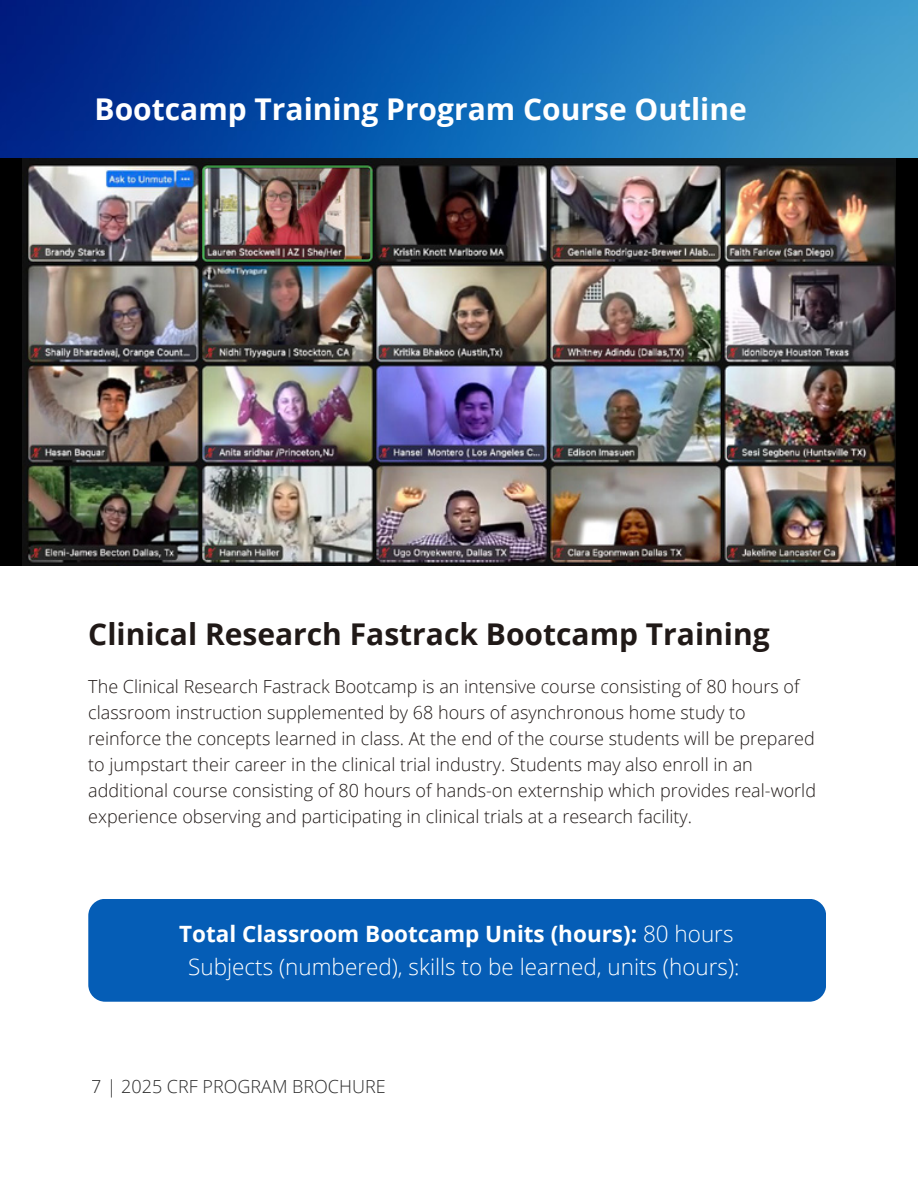
<style>
.page{position:relative;width:918px;height:1188px;background:#fff}
.page>*{position:absolute;margin:0;border:0;box-sizing:border-box;transform-origin:0 0}
.t1{font:700 30px "Open Sans";color:#201917}
.t2{font:700 30px "Open Sans";color:#fff}
.t3{font:300 22.5px/32.7px "Open Sans";color:#fff;text-align:center}
.t4{font:300 18px/25.8px "Open Sans";color:#201917}
.t5{font:300 18px "Open Sans";color:#080808}
.s1{font-weight:700}
</style>
<div class="page">
<div style="left:0;top:144px;width:918px;height:421px;background:#000"></div>
<img style="left:23px;top:158px;width:873px;height:407px">
<img style="left:0;top:0;width:918px;height:158px">
<div style="left:88px;top:899px;width:738px;height:103px;background:#055db6"></div>
<p class="t2" style="left:95px;top:88px;width:654px">Bootcamp Training Program Course Outline</p>
<p class="t1" style="left:88px;top:613px;width:683px">Clinical Research Fastrack Bootcamp Training</p>
<p class="t4" style="left:88px;top:674px;width:729px">The Clinical Research Fastrack Bootcamp is an intensive course consisting of 80 hours of classroom instruction supplemented by 68 hours of asynchronous home study to reinforce the concepts learned in class. At the end of the course students will be prepared to jumpstart their career in the clinical trial industry. Students may also enroll in an additional course consisting of 80 hours of hands-on externship which provides real-world experience observing and participating in clinical trials at a research facility.</p>
<p class="t3" style="left:179px;top:917px;width:562px"><span class="s1">Total Classroom Bootcamp Units (hours):</span> 80 hours<br>Subjects (numbered), skills to be learned, units (hours):</p>
<p class="t5" style="left:92px;top:1074px;width:295px">7 | 2025 CRF PROGRAM BROCHURE</p>
</div>
